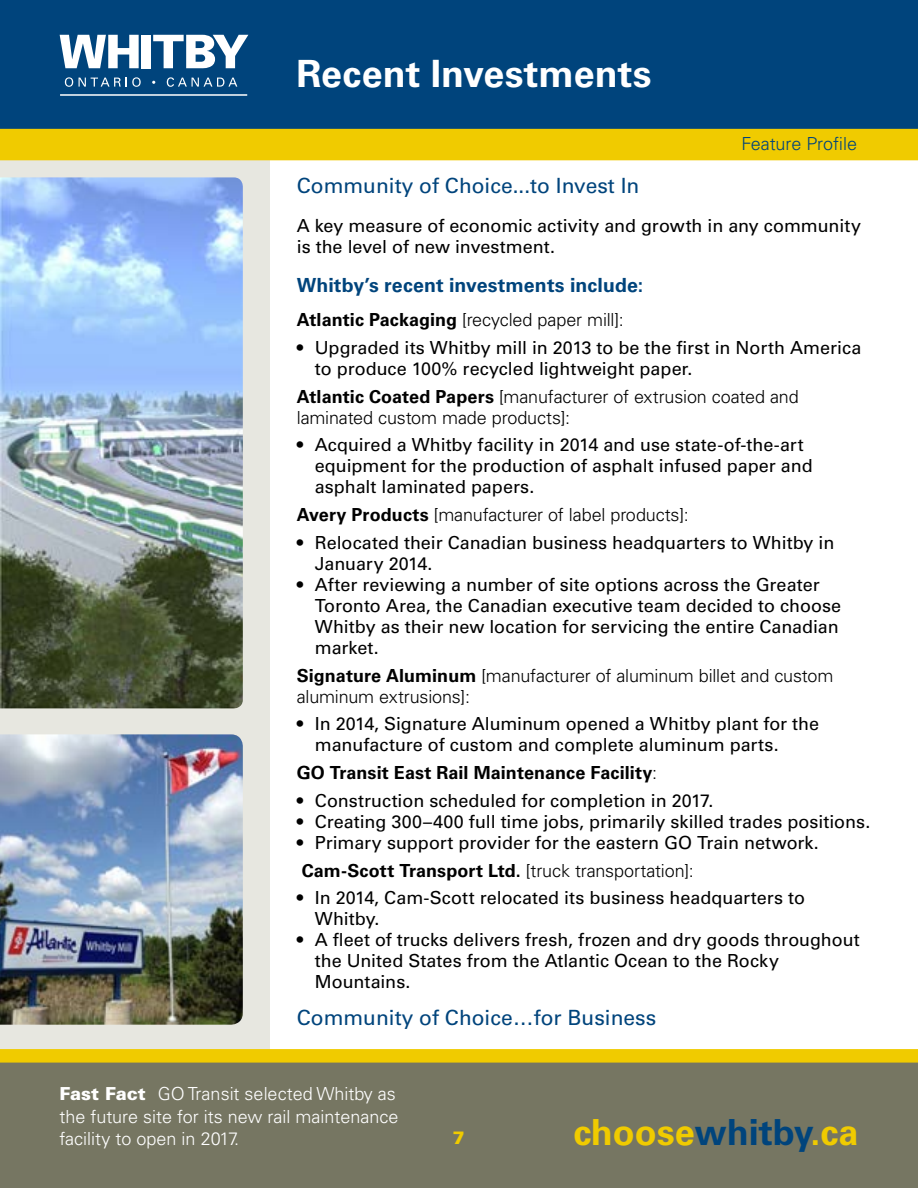
<style>
.page{position:relative;width:918px;height:1188px;background:#fff}
.page>*{position:absolute;margin:0;border:0;box-sizing:border-box;transform-origin:0 0}
.t1{font:700 37.5px "Univers LT Std";color:#fff}
.t2{font:700 36px "Univers LT Std";color:#f0cb00}
.H1{font:21px "Univers LT Std";color:#00447c}
.H2{font:700 19.5px "Univers LT Std";letter-spacing:.005em;color:#00447c}
.BL{font:18px/21px "Univers LT Std";color:#000}
.TXT1{font:300 18px/21px "Univers LT Std";letter-spacing:-.01em;color:#000}
.FFTX{font:300 18px/22.5px "Univers LT Std";color:#fff}
.TXT1-2{font:18px/21px "Univers LT Std";letter-spacing:-.005em;color:#000}
.BL-2{font:700 18px "Univers LT Std";letter-spacing:.005em;color:#000}
.TXT1-3{font:700 18px "Univers LT Std";letter-spacing:.005em;color:#000}
.t3{font:300 18px "Univers LT Std";color:#00447c}
.t4{font:900 18px "Univers LT Std";color:#f0cb00}
.s1{font-weight:700}
.s2{font-weight:300}
.s3{font-weight:900}
.s4{color:#00447c}
</style>
<div class="page">
<div style="left:0;top:145px;width:270px;height:918px;background:#e7e7e0"></div>
<div style="left:0;top:0;width:918px;height:133px;background:#00447c"></div>
<div style="left:0;top:1057px;width:918px;height:131px;background:#767662"></div>
<div style="left:0;top:129px;width:918px;height:31px;background:#f0cb00"></div>
<div style="left:0;top:1049px;width:918px;height:14px;background:#f0cb00"></div>
<hr style="left:60px;top:94px;width:187px;height:2px;background:#fff">
<svg style="left:60px;top:35px;width:79px;height:33px"></svg>
<div style="left:141px;top:35px;width:10px;height:33px;background:#fff"></div>
<svg style="left:153px;top:35px;width:95px;height:34px"></svg>
<svg style="left:65px;top:77px;width:8px;height:10px"></svg>
<svg style="left:79px;top:77px;width:62px;height:10px"></svg>
<svg style="left:167px;top:77px;width:70px;height:10px"></svg>
<img style="left:0;top:177px;width:243px;height:531px">
<img style="left:0;top:734px;width:243px;height:291px">
<h1 class="t1" style="left:296px;top:51px;width:357px">Recent Investments</h1>
<p class="t3" style="left:742px;top:133px;width:117px">Feature Profile</p>
<h2 class="H1" style="left:297px;top:173px;width:344px">Community of Choice...to Invest In</h2>
<p class="TXT1-2" style="left:297px;top:215px;width:566px">A key measure of economic activity and growth in any community is the level of new investment.</p>
<h3 class="H2" style="left:297px;top:273px;width:348px">Whitby’s recent investments include:</h3>
<p class="TXT1" style="left:297px;top:309px;width:329px"><span class="s1">Atlantic Packaging</span> [recycled paper mill]:</p>
<p class="BL" style="left:315px;top:337px;width:548px;text-indent:-18px">• Upgraded its Whitby mill in 2013 to be the first in North America to produce 100% recycled lightweight paper.</p>
<p class="TXT1" style="left:297px;top:386px;width:504px"><span class="s1">Atlantic Coated Papers</span> [manufacturer of extrusion coated and laminated custom made products]:</p>
<p class="BL" style="left:315px;top:435px;width:499px;text-indent:-18px">• Acquired a Whitby facility in 2014 and use state-of-the-art equipment for the production of asphalt infused paper and asphalt laminated papers.</p>
<p class="TXT1" style="left:297px;top:504px;width:394px"><span class="s1">Avery Products</span> [manufacturer of label products]:</p>
<p class="BL" style="left:315px;top:532px;width:521px;text-indent:-18px">• Relocated their Canadian business headquarters to Whitby in<br>January 2014.</p>
<p class="BL" style="left:315px;top:574px;width:528px;text-indent:-18px">• After reviewing a number of site options across the Greater Toronto Area, the Canadian executive team decided to choose Whitby as their new location for servicing the entire Canadian market.</p>
<p class="TXT1" style="left:297px;top:665px;width:538px"><span class="s1">Signature Aluminum</span> [manufacturer of aluminum billet and custom aluminum extrusions]:</p>
<p class="BL" style="left:315px;top:714px;width:506px;text-indent:-18px">• In 2014, Signature Aluminum opened a Whitby plant for the manufacture of custom and complete aluminum parts.</p>
<p class="TXT1-3" style="left:297px;top:762px;width:362px">GO Transit East Rail Maintenance Facility<span class="s2">:</span></p>
<p class="BL" style="left:297px;top:790px;width:418px">• Construction scheduled for completion in 2017.</p>
<p class="BL" style="left:297px;top:811px;width:575px">• Creating 300–400 full time jobs, primarily skilled trades positions.</p>
<p class="BL" style="left:297px;top:832px;width:524px">• Primary support provider for the eastern GO Train network.</p>
<p class="BL-2" style="left:302px;top:860px;width:394px">Cam-Scott Transport Ltd. <span class="s2">[truck transportation]:</span></p>
<p class="BL" style="left:315px;top:888px;width:492px;text-indent:-18px">• In 2014, Cam-Scott relocated its business headquarters to<br>Whitby.</p>
<p class="BL" style="left:315px;top:930px;width:547px;text-indent:-18px">• A fleet of trucks delivers fresh, frozen and dry goods throughout the United States from the Atlantic Ocean to the Rocky<br>Mountains.</p>
<p class="H1" style="left:297px;top:1005px;width:361px">Community of Choice…for Business</p>
<p class="FFTX" style="left:60px;top:1083px;width:340px"><span class="s3">Fast Fact</span> GO Transit selected Whitby as the future site for its new rail maintenance facility to open in 2017.</p>
<p class="t4" style="left:453px;top:1126px;width:14px">7</p>
<h2 class="t2" style="left:573px;top:1111px;width:287px">choose<span class="s4">whitby</span>.ca</h2>
</div>
